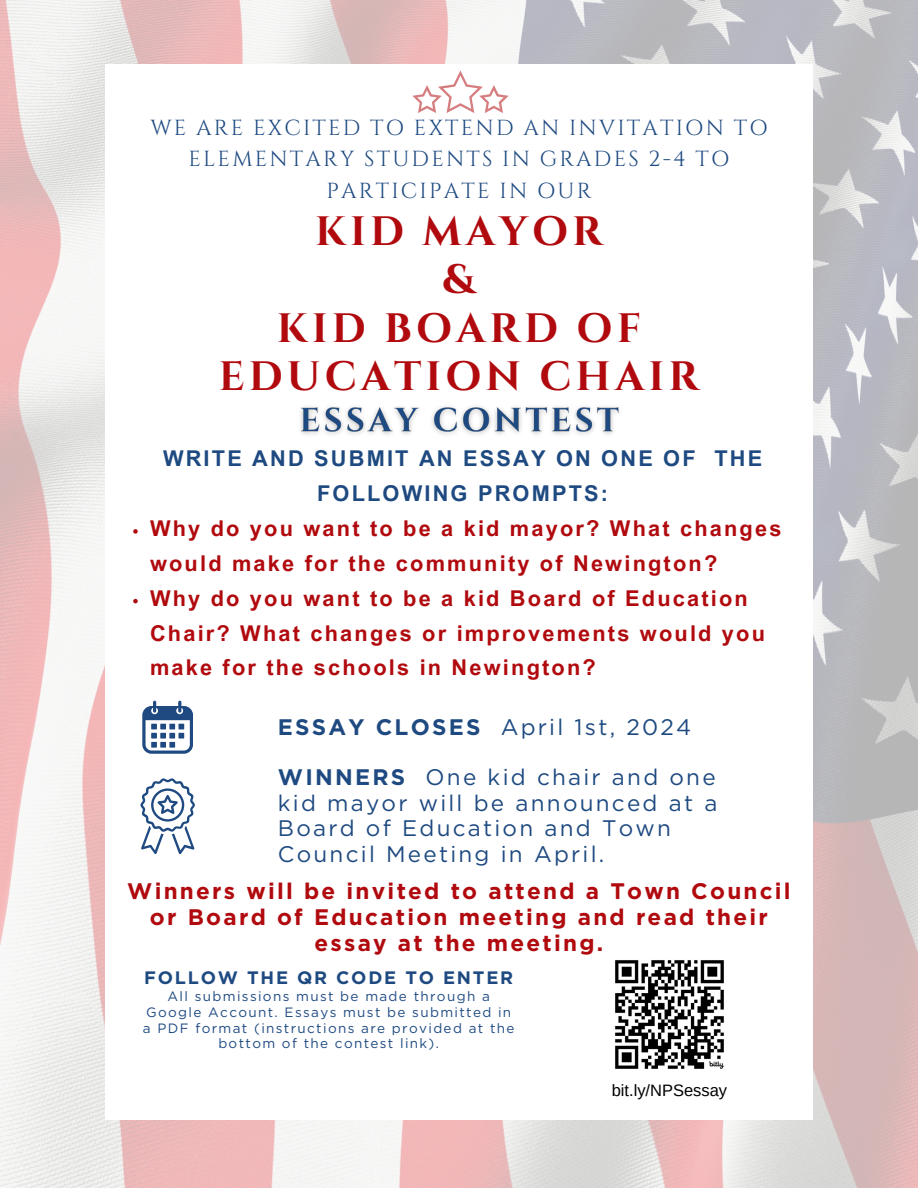
<style>
.page{position:relative;width:918px;height:1188px;background:#fff}
.page>*{position:absolute;margin:0;border:0;box-sizing:border-box;transform-origin:0 0}
.t1{font:700 40.95px/48.3px "Cinzel";letter-spacing:.1em;color:#b10a0e;text-align:center}
.t2{font:22.5px/25.8px "Gotham";letter-spacing:.1em;color:#1e4a81}
.t3{font:700 22.5px/25.8px "Gotham";letter-spacing:.1em;color:#b10a0e;text-align:center}
.t4{font:700 21.75px/34.8px "Arial MT Pro";letter-spacing:.1em;color:#b10a0e}
.t5{font:21.75px/31.5px "Cinzel";letter-spacing:.1em;color:#1e4a81;text-align:center}
.t6{font:700 21.75px/34.8px "Arial MT Pro";letter-spacing:.1em;color:#1e4a81;text-align:center}
.t7{font:700 18px "Gotham";letter-spacing:.1em;color:#1e4a81}
.t8{font:16.5px "Arimo";color:#000}
.t9{font:13.5px/15.8px "Gotham";letter-spacing:.1em;color:#1e4a81;text-align:center}
.s1{font-weight:700}
</style>
<div class="page">
<img style="left:0;top:0;width:918px;height:1188px">
<div style="left:106px;top:64px;width:706px;height:1055px;background:#fff"></div>
<svg style="left:412px;top:70px;width:97px;height:43px"></svg>
<svg style="left:142px;top:701px;width:51px;height:53px"></svg>
<svg style="left:141px;top:778px;width:54px;height:76px"></svg>
<img style="left:615px;top:960px;width:109px;height:109px">
<svg style="left:133px;top:529px;width:5px;height:5px"></svg>
<svg style="left:133px;top:599px;width:5px;height:4px"></svg>
<img style="left:300px;top:406px;width:319px;height:29px">
<h4 class="t5" style="left:150px;top:113px;width:619px">WE ARE EXCITED TO EXTEND AN INVITATION TO<br>ELEMENTARY STUDENTS IN GRADES 2-4 TO<br>PARTICIPATE IN OUR</h4>
<p class="t1" style="left:219px;top:209px;width:482px">KID MAYOR<br>&amp;<br>KID BOARD OF<br>EDUCATION CHAIR</p>
<p class="t6" style="left:163px;top:444px;width:601px">WRITE AND SUBMIT AN ESSAY ON ONE OF THE<br>FOLLOWING PROMPTS:</p>
<p class="t4" style="left:150px;top:514px;width:633px">Why do you want to be a kid mayor? What changes would make for the community of Newington?<br>Why do you want to be a kid Board of Education Chair? What changes or improvements would you make for the schools in Newington?</p>
<h1 class="t2" style="left:278px;top:714px;width:415px"><span class="s1">ESSAY CLOSES</span> April 1st, 2024</h1>
<p class="t2" style="left:278px;top:764px;width:441px"><span class="s1">WINNERS</span> One kid chair and one kid mayor will be announced at a<br>Board of Education and Town<br>Council Meeting in April.</p>
<h6 class="t3" style="left:127px;top:878px;width:665px">Winners will be invited to attend a Town Council or Board of Education meeting and read their essay at the meeting.</h6>
<p class="t7" style="left:144px;top:967px;width:371px">FOLLOW THE QR CODE TO ENTER</p>
<h6 class="t9" style="left:143px;top:988px;width:373px">All submissions must be made through a Google Account. Essays must be submitted in a PDF format (instructions are provided at the bottom of the contest link).</h6>
<h5 class="t8" style="left:612px;top:1081px;width:117px">bit.ly/NPSessay</h5>
</div>
